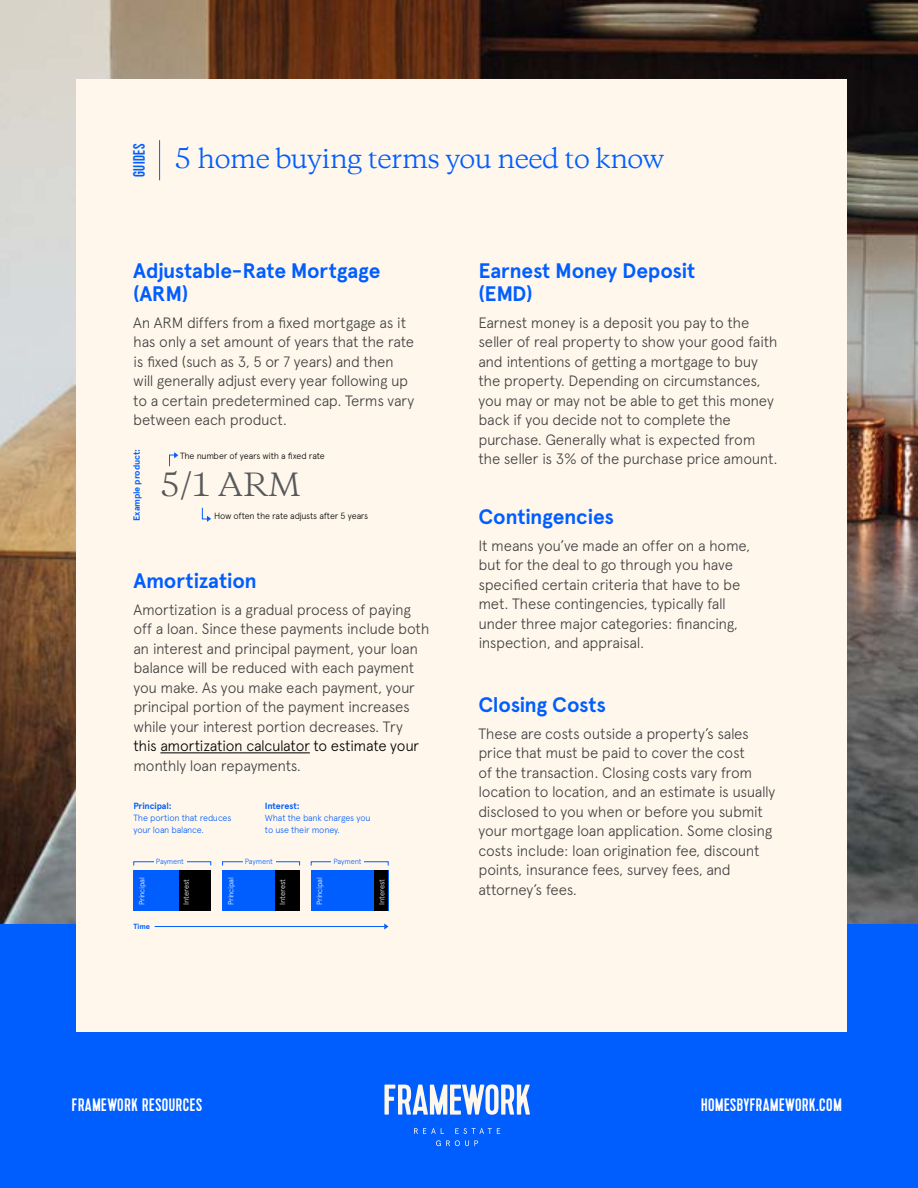
<style>
.page{position:relative;width:918px;height:1188px;background:#fff}
.page>*{position:absolute;margin:0;border:0;box-sizing:border-box;transform-origin:0 0}
.t1{font:30px "Copernicus";color:#58595b}
.t2{font:25.5px "Copernicus";letter-spacing:-.025em;color:#005eff}
.t3{font:700 21px/22.5px "Apercu";letter-spacing:-.015em;color:#005eff}
.t4{font:18px "Kapra";letter-spacing:.03em;color:#fff}
.t5{font:16.5px "Kapra";letter-spacing:.03em;color:#005eff}
.t6{font:300 15px/19.5px "Apercu";letter-spacing:-.02em;color:#414042}
.t7{font:300 15px "Apercu";letter-spacing:-.025em;color:#000}
.t8{font:300 9px/12px "Apercu";letter-spacing:-.02em;color:#005eff}
.t9{font:300 9px "Apercu";letter-spacing:-.025em;color:#000}
.t10{font:700 9px "Apercu";letter-spacing:-.015em;color:#005eff}
.t11{font:300 7.5px "Apercu";letter-spacing:-.025em;color:#fff}
.t12{font:300 7.5px "Apercu";letter-spacing:-.02em;color:#005eff}
.t13{font:700 7.5px "Apercu";color:#005eff}
</style>
<div class="page">
<img style="left:0;top:0;width:918px;height:924px">
<div style="left:0;top:924px;width:918px;height:264px;background:#005eff"></div>
<div style="left:76px;top:79px;width:771px;height:953px;background:#fff7eb"></div>
<svg style="left:384px;top:1084px;width:146px;height:31px"></svg>
<svg style="left:414px;top:1128px;width:30px;height:6px"></svg>
<svg style="left:455px;top:1128px;width:45px;height:6px"></svg>
<svg style="left:436px;top:1140px;width:42px;height:6px"></svg>
<hr style="left:159px;top:140px;width:1px;height:40px;background:#005eff">
<hr style="left:160px;top:752px;width:150px;height:1px;background:#000">
<svg style="left:384px;top:923px;width:4px;height:7px"></svg>
<hr style="left:155px;top:926px;width:230px;height:1px;background:#005eff">
<div style="left:134px;top:871px;width:77px;height:40px;background:#005eff"></div>
<div style="left:179px;top:871px;width:32px;height:40px;background:#000"></div>
<div style="left:222px;top:871px;width:77px;height:40px;background:#005eff"></div>
<div style="left:275px;top:871px;width:24px;height:40px;background:#000"></div>
<div style="left:311px;top:871px;width:77px;height:40px;background:#005eff"></div>
<div style="left:375px;top:871px;width:13px;height:40px;background:#000"></div>
<svg style="left:169px;top:452px;width:9px;height:14px"></svg>
<svg style="left:202px;top:508px;width:9px;height:14px"></svg>
<p class="t5" style="left:129px;top:177px;width:35px;rotate:-90deg">GUIDES</p>
<h2 class="t2" style="left:174px;top:141px;width:492px">5 home buying terms you need to know</h2>
<h3 class="t3" style="left:133px;top:260px;width:249px">Adjustable-Rate Mortgage (ARM)</h3>
<p class="t6" style="left:133px;top:313px;width:283px">An ARM differs from a fixed mortgage as it has only a set amount of years that the rate is fixed (such as 3, 5 or 7 years) and then will generally adjust every year following up to a certain predetermined cap. Terms vary between each product.</p>
<p class="t10" style="left:131px;top:521px;width:74px;rotate:-90deg">Example product:</p>
<p class="t9" style="left:180px;top:450px;width:146px">The number of years with a fixed rate</p>
<h1 class="t1" style="left:160px;top:465px;width:143px">5/1 ARM</h1>
<p class="t9" style="left:214px;top:510px;width:156px">How often the rate adjusts after 5 years</p>
<h3 class="t3" style="left:133px;top:569px;width:125px">Amortization</h3>
<p class="t6" style="left:133px;top:600px;width:298px">Amortization is a gradual process of paying off a loan. Since these payments include both an interest and principal payment, your loan balance will be reduced with each payment you make. As you make each payment, your principal portion of the payment increases while your interest portion decreases. Try</p>
<p class="t7" style="left:133px;top:737px;width:287px">this amortization calculator to estimate your</p>
<p class="t6" style="left:133px;top:756px;width:169px">monthly loan repayments.</p>
<p class="t10" style="left:133px;top:801px;width:40px">Principal:</p>
<p class="t8" style="left:133px;top:812px;width:100px">The portion that reduces your loan balance.</p>
<p class="t10" style="left:265px;top:801px;width:36px">Interest:</p>
<p class="t8" style="left:265px;top:812px;width:107px">What the bank charges you to use their money.</p>
<p class="t12" style="left:156px;top:857px;width:30px">Payment</p>
<p class="t12" style="left:245px;top:857px;width:30px">Payment</p>
<p class="t12" style="left:333px;top:857px;width:30px">Payment</p>
<p class="t11" style="left:137px;top:905px;width:29px;rotate:-90deg">Principal</p>
<p class="t11" style="left:182px;top:905px;width:27px;rotate:-90deg">Interest</p>
<p class="t11" style="left:226px;top:905px;width:29px;rotate:-90deg">Principal</p>
<p class="t11" style="left:278px;top:905px;width:27px;rotate:-90deg">Interest</p>
<p class="t11" style="left:315px;top:905px;width:29px;rotate:-90deg">Principal</p>
<p class="t11" style="left:377px;top:905px;width:27px;rotate:-90deg">Interest</p>
<p class="t13" style="left:133px;top:922px;width:18px">Time</p>
<h3 class="t3" style="left:478px;top:260px;width:218px">Earnest Money Deposit (EMD)</h3>
<p class="t6" style="left:478px;top:313px;width:301px">Earnest money is a deposit you pay to the seller of real property to show your good faith and intentions of getting a mortgage to buy the property. Depending on circumstances, you may or may not be able to get this money back if you decide not to complete the purchase. Generally what is expected from the seller is 3% of the purchase price amount.</p>
<h3 class="t3" style="left:478px;top:506px;width:137px">Contingencies</h3>
<p class="t6" style="left:478px;top:536px;width:273px">It means you’ve made an offer on a home, but for the deal to go through you have specified certain criteria that have to be met. These contingencies, typically fall under three major categories: financing, inspection, and appraisal.</p>
<h3 class="t3" style="left:478px;top:693px;width:129px">Closing Costs</h3>
<p class="t6" style="left:478px;top:724px;width:298px">These are costs outside a property’s sales price that must be paid to cover the cost<br>of the transaction. Closing costs vary from location to location, and an estimate is usually disclosed to you when or before you submit your mortgage loan application. Some closing costs include: loan origination fee, discount points, insurance fees, survey fees, and attorney’s fees.</p>
<p class="t4" style="left:72px;top:1094px;width:132px">FRAMEWORK RESOURCES</p>
<p class="t4" style="left:701px;top:1094px;width:142px">HOMESBYFRAMEWORK.COM</p>
</div>
